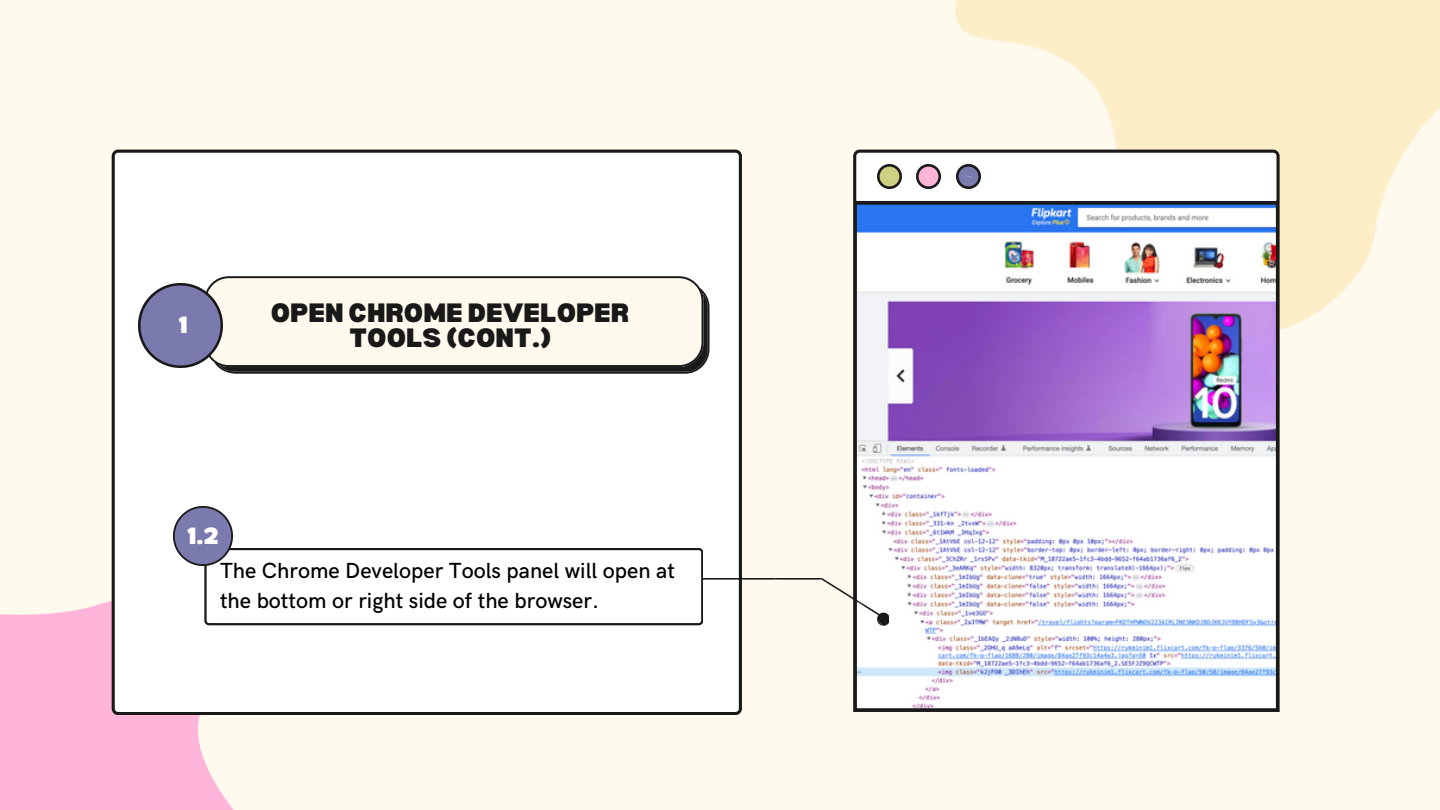
<style>
.page{position:relative;width:1440px;height:810px;background:#fffaed}
.page>*{position:absolute;margin:0;border:0;box-sizing:border-box;transform-origin:0 0}
.t1{font:900 26px/25.5px "Bernoru";color:#191919;text-align:center}
.t2{font:900 23px "Bernoru";color:#fff}
.t3{font:500 21.9px/30px "HK Grotesk";color:#000}
</style>
<div class="page">
<img style="left:0;top:589px;width:234px;height:221px">
<div style="left:112px;top:150px;width:630px;height:565px;background:#fff"></div>
<svg style="left:853px;top:150px;width:427px;height:51px;background:#eee"></svg>
<svg style="left:853px;top:201px;width:427px;height:511px;background:#cdc2e0"></svg>
<img style="left:877px;top:165px;width:24px;height:24px">
<img style="left:917px;top:165px;width:24px;height:24px">
<img style="left:957px;top:165px;width:24px;height:24px">
<img style="left:687px;top:578px;width:202px;height:48px">
<svg style="left:204px;top:276px;width:506px;height:98px"></svg>
<img style="left:139px;top:283px;width:84px;height:84px">
<svg style="left:204px;top:548px;width:499px;height:77px;background:#f1f1f1"></svg>
<img style="left:173px;top:506px;width:60px;height:60px">
<p class="t2" style="left:179px;top:312px;width:11px">1</p>
<p class="t1" style="left:271px;top:299px;width:360px">OPEN CHROME DEVELOPER<br>TOOLS (CONT.)</p>
<p class="t2" style="left:187px;top:523px;width:33px">1.2</p>
<p class="t3" style="left:220px;top:556px;width:456px">The Chrome Developer Tools panel will open at the bottom or right side of the browser.</p>
</div>
